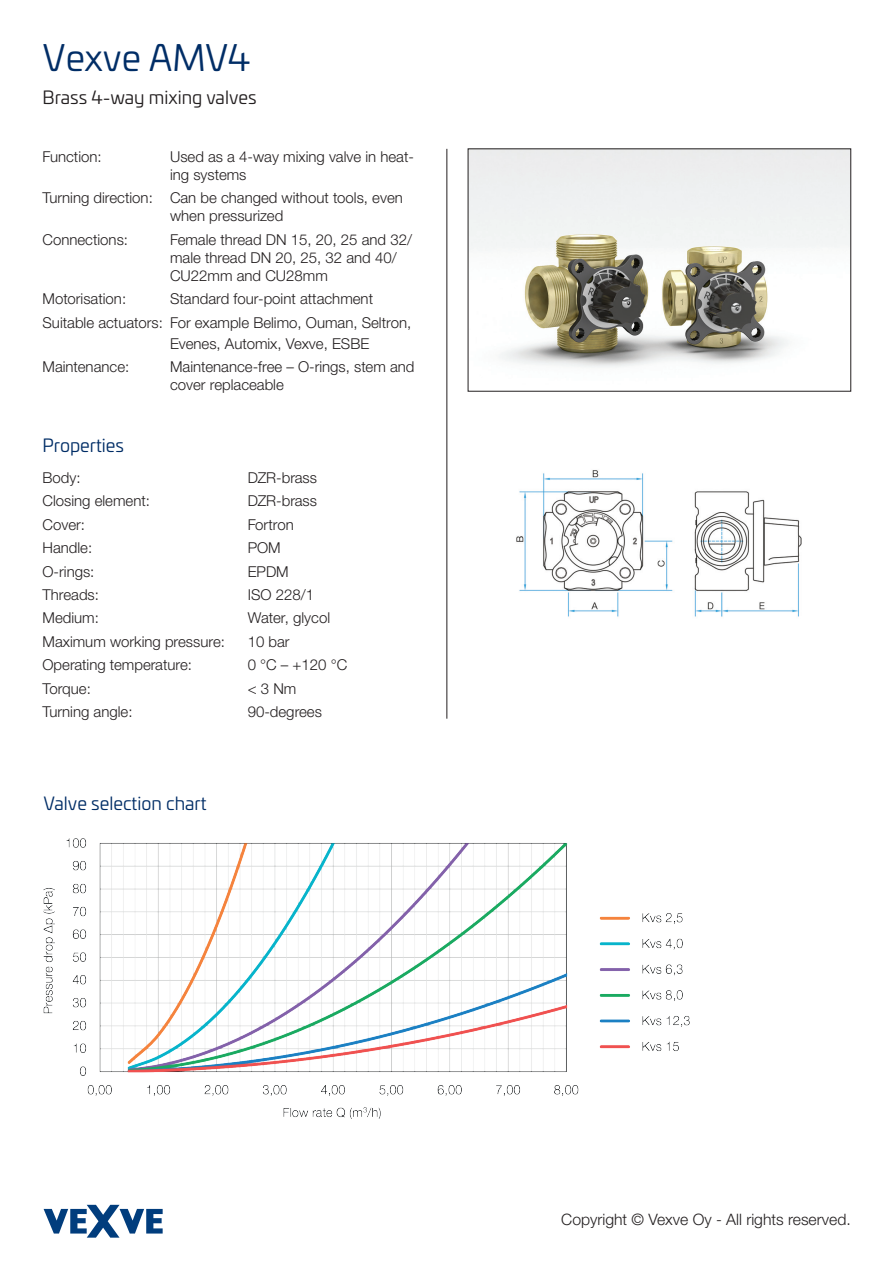
<style>
.page{position:relative;width:893px;height:1263px;background:#fff}
.page>*{position:absolute;margin:0;border:0;box-sizing:border-box;transform-origin:0 0}
.t1{font:36px "Univia Pro";color:#002d66}
.t2{font:18px "Univia Pro";color:#002d66}
.t3{font:18px "Univia Pro";color:#231f20}
.t4{font:300 15.75px "Helvetica Neue LTW1 G";color:#231f20}
.t5{font:300 15px/18px "Helvetica Neue LTW1 G";color:#231f20}
</style>
<div class="page">
<svg style="left:44px;top:1205px;width:119px;height:33px"></svg>
<img style="left:470px;top:151px;width:379px;height:217px">
<hr style="left:446px;top:149px;width:1px;height:570px;background:#231f20">
<img style="left:516px;top:470px;width:286px;height:147px">
<img style="left:43px;top:838px;width:647px;height:280px">
<h1 class="t1" style="left:43px;top:32px;width:209px">Vexve AMV4</h1>
<p class="t3" style="left:43px;top:84px;width:216px">Brass 4-way mixing valves</p>
<p class="t5" style="left:43px;top:147px;width:61px">Function:</p>
<p class="t5" style="left:170px;top:147px;width:245px">Used as a 4-way mixing valve in heat&shy;ing systems</p>
<p class="t5" style="left:43px;top:189px;width:362px;text-align:center">Turning direction: Can be changed without tools, even when pressurized</p>
<p class="t5" style="left:43px;top:230px;width:87px">Connections:</p>
<p class="t5" style="left:170px;top:230px;width:243px">Female thread DN 15, 20, 25 and 32/ male thread DN 20, 25, 32 and 40/<br>CU22mm and CU28mm</p>
<p class="t5" style="left:43px;top:290px;width:85px">Motorisation:</p>
<p class="t5" style="left:43px;top:287px;width:370px;line-height:23.4px;text-indent:128px">Standard four-point attachment<br>Suitable actuators: For example Belimo, Ouman, Seltron,</p>
<p class="t5" style="left:170px;top:334px;width:201px">Evenes, Automix, Vexve, ESBE</p>
<p class="t5" style="left:43px;top:358px;width:88px">Maintenance:</p>
<p class="t5" style="left:170px;top:358px;width:246px">Maintenance-free – O-rings, stem and cover replaceable</p>
<p class="t2" style="left:43px;top:433px;width:83px">Properties</p>
<p class="t5" style="left:43px;top:468px;width:40px">Body:</p>
<p class="t5" style="left:248px;top:468px;width:71px">DZR-brass</p>
<p class="t5" style="left:43px;top:492px;width:109px">Closing element:</p>
<p class="t5" style="left:248px;top:492px;width:71px">DZR-brass</p>
<p class="t5" style="left:43px;top:515px;width:44px">Cover:</p>
<p class="t5" style="left:248px;top:515px;width:48px">Fortron</p>
<p class="t5" style="left:43px;top:539px;width:51px">Handle:</p>
<p class="t5" style="left:248px;top:539px;width:35px">POM</p>
<p class="t5" style="left:43px;top:562px;width:53px">O-rings:</p>
<p class="t5" style="left:248px;top:562px;width:43px">EPDM</p>
<p class="t5" style="left:43px;top:586px;width:58px">Threads:</p>
<p class="t5" style="left:248px;top:586px;width:68px">ISO 228/1</p>
<p class="t5" style="left:43px;top:609px;width:58px">Medium:</p>
<p class="t5" style="left:248px;top:609px;width:84px">Water, glycol</p>
<p class="t5" style="left:43px;top:632px;width:184px">Maximum working pressure:</p>
<p class="t5" style="left:248px;top:632px;width:43px">10 bar</p>
<p class="t5" style="left:43px;top:656px;width:151px">Operating temperature:</p>
<p class="t5" style="left:248px;top:656px;width:101px">0 °C – +120 °C</p>
<p class="t5" style="left:43px;top:679px;width:50px">Torque:</p>
<p class="t5" style="left:248px;top:679px;width:50px">&lt; 3 Nm</p>
<p class="t5" style="left:43px;top:703px;width:91px">Turning angle:</p>
<p class="t5" style="left:248px;top:703px;width:76px">90-degrees</p>
<p class="t2" style="left:44px;top:791px;width:165px">Valve selection chart</p>
<p class="t4" style="left:561px;top:1210px;width:291px">Copyright © Vexve Oy - All rights reserved.</p>
</div>
